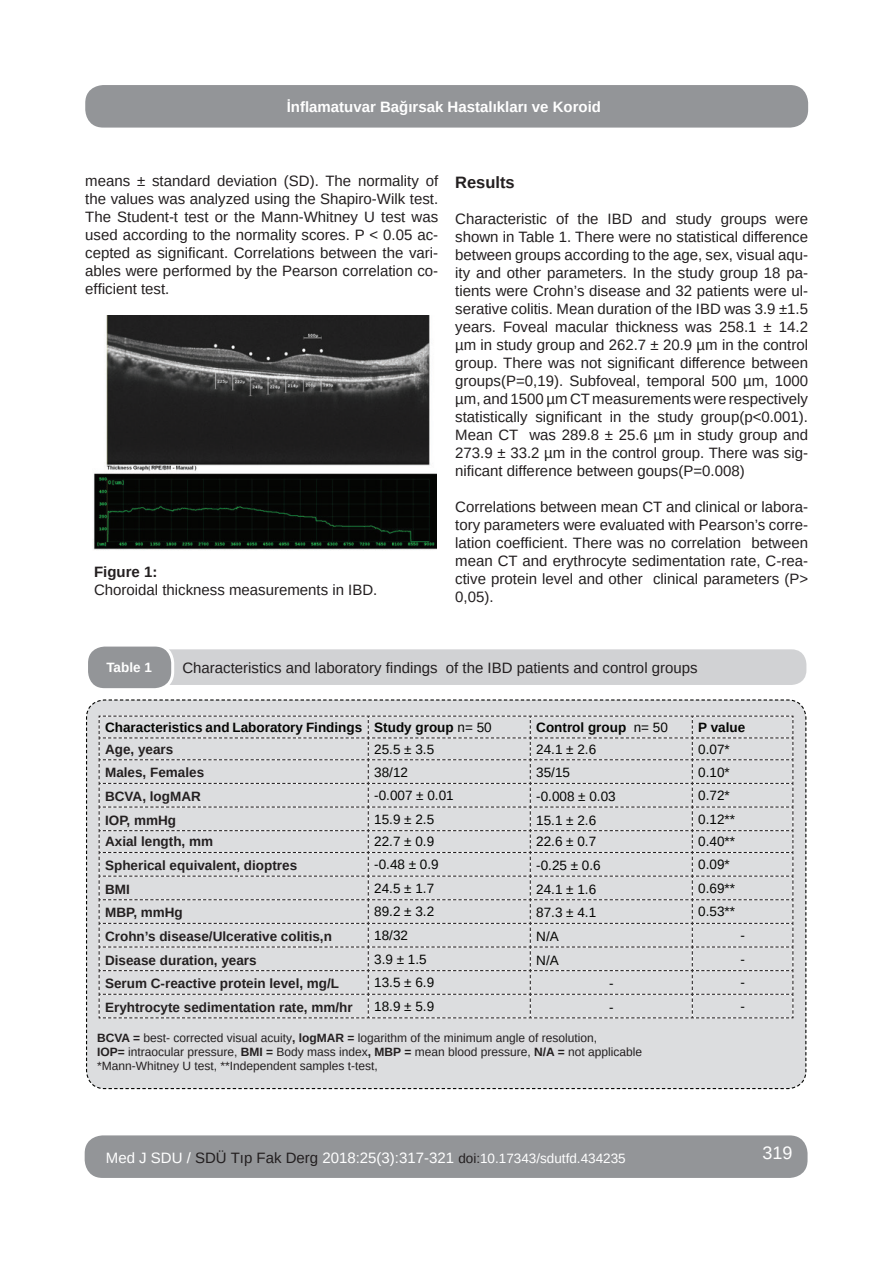
<style>
.page{position:relative;width:893px;height:1263px;background:#fff}
.page>*{position:absolute;margin:0;border:0;box-sizing:border-box;transform-origin:0 0}
.t1{font:18px "Arimo";color:#fff}
.t2{font:700 16.5px "Arimo";color:#231f20}
.t3{font:15px/18px "Arimo";color:#231f20;text-align:justify}
.t4{font:15px "Arimo";color:#fff}
.t5{font:700 15px "Arimo";color:#fff}
.t6{font:700 15px "Arimo";color:#231f20}
.t7{font:700 13.5px "Arimo";color:#231f20}
.t8{font:13.5px "Arimo";color:#040503}
.t9{font:700 13.5px "Arimo";color:#040503}
.t10{font:700 13.5px "Arimo";color:#fff}
.t11{font:12px/14.4px "Arimo";color:#231f20}
.s1{font-weight:400}
.s2{font-weight:700}
.s3{color:#231f20}
.s4{font-size:13.5px;color:#231f20}
.s5{font-size:13.5px}
</style>
<div class="page">
<div style="left:85px;top:1135px;width:722px;height:43px;background:#939598;border-radius:18px"></div>
<div style="left:85px;top:85px;width:723px;height:43px;background:#939598;border-radius:18px"></div>
<div style="left:87px;top:649px;width:719px;height:36px;background:#d1d2d4;border-radius:15px"></div>
<div style="left:87px;top:645px;width:86px;height:45px;background:#939598;border-radius:18px"></div>
<div style="left:85px;top:644px;width:89px;height:47px;border:3px solid #fff;border-radius:18px"></div>
<svg style="left:86px;top:699px;width:721px;height:391px;background:#d6d7d9"></svg>
<img style="left:93px;top:315px;width:343px;height:236px">
<p class="t5" style="left:287px;top:96px;width:316px">İnflamatuvar Bağırsak Hastalıkları ve Koroid</p>
<p class="t3" style="left:85px;top:172px;width:354px">means ± standard deviation (SD). The normality of the values was analyzed using the Shapiro-Wilk test.<br>The Student-t test or the Mann-Whitney U test was used according to the normality scores. P &lt; 0.05 ac&shy;cepted as significant. Correlations between the vari&shy;ables were performed by the Pearson correlation co&shy;efficient test.</p>
<p class="t2" style="left:455px;top:170px;width:61px">Results</p>
<p class="t3" style="left:455px;top:209px;width:354px">Characteristic of the IBD and study groups were shown in Table 1. There were no statistical difference between groups according to the age, sex, visual aqu&shy;ity and other parameters. In the study group 18 pa&shy;tients were Crohn’s disease and 32 patients were ul&shy;serative colitis. Mean duration of the IBD was 3.9 ±1.5 years. Foveal macular thickness was 258.1 ± 14.2 µm in study group and 262.7 ± 20.9 µm in the control group. There was not significant difference between groups(P=0,19). Subfoveal, temporal 500 µm, 1000 µm, and 1500 µm CT measurements were respectively statistically significant in the study group(p&lt;0.001).<br>Mean CT was 289.8 ± 25.6 µm in study group and 273.9 ± 33.2 µm in the control group. There was sig&shy;nificant difference between goups(P=0.008)</p>
<p class="t3" style="left:455px;top:497px;width:354px">Correlations between mean CT and clinical or labora&shy;tory parameters were evaluated with Pearson’s corre&shy;lation coefficient. There was no correlation between mean CT and erythrocyte sedimentation rate, C-rea&shy;ctive protein level and other clinical parameters (P˃ 0,05).</p>
<p class="t6" style="left:94px;top:561px;width:65px">Figure 1:</p>
<p class="t3" style="left:94px;top:581px;width:285px">Choroidal thickness measurements in IBD.</p>
<p class="t10" style="left:106px;top:658px;width:47px">Table 1</p>
<p class="t3" style="left:182px;top:658px;width:517px">Characteristics and laboratory findings of the IBD patients and control groups</p>
<p class="t9" style="left:105px;top:718px;width:388px">Characteristics and Laboratory Findings Study group <span class="s1">n= 50</span></p>
<p class="t9" style="left:536px;top:718px;width:133px">Control group <span class="s1">n= 50</span></p>
<p class="t9" style="left:698px;top:718px;width:49px">P value</p>
<p class="t7" style="left:105px;top:740px;width:70px">Age, years</p>
<p class="t8" style="left:374px;top:740px;width:61px">25.5 ± 3.5</p>
<p class="t8" style="left:536px;top:740px;width:61px">24.1 ± 2.6</p>
<p class="t8" style="left:698px;top:740px;width:33px">0.07*</p>
<p class="t7" style="left:105px;top:763px;width:101px">Males, Females</p>
<p class="t8" style="left:374px;top:763px;width:35px">38/12</p>
<p class="t8" style="left:536px;top:764px;width:35px">35/15</p>
<p class="t8" style="left:698px;top:763px;width:33px">0.10*</p>
<p class="t7" style="left:105px;top:787px;width:97px">BCVA, logMAR</p>
<p class="t8" style="left:374px;top:787px;width:81px">-0.007 ± 0.01</p>
<p class="t8" style="left:536px;top:788px;width:81px">-0.008 ± 0.03</p>
<p class="t8" style="left:698px;top:787px;width:33px">0.72*</p>
<p class="t7" style="left:105px;top:811px;width:73px">IOP, mmHg</p>
<p class="t8" style="left:374px;top:810px;width:61px">15.9 ± 2.5</p>
<p class="t8" style="left:536px;top:811px;width:61px">15.1 ± 2.6</p>
<p class="t8" style="left:698px;top:810px;width:38px">0.12**</p>
<p class="t7" style="left:105px;top:832px;width:110px">Axial length, mm</p>
<p class="t8" style="left:374px;top:833px;width:61px">22.7 ± 0.9</p>
<p class="t8" style="left:536px;top:833px;width:61px">22.6 ± 0.7</p>
<p class="t8" style="left:698px;top:833px;width:38px">0.40**</p>
<p class="t7" style="left:105px;top:856px;width:194px">Spherical equivalent, dioptres</p>
<p class="t8" style="left:374px;top:856px;width:66px">-0.48 ± 0.9</p>
<p class="t8" style="left:536px;top:857px;width:66px">-0.25 ± 0.6</p>
<p class="t8" style="left:698px;top:856px;width:33px">0.09*</p>
<p class="t7" style="left:105px;top:880px;width:26px">BMI</p>
<p class="t8" style="left:374px;top:879px;width:61px">24.5 ± 1.7</p>
<p class="t8" style="left:536px;top:880px;width:61px">24.1 ± 1.6</p>
<p class="t8" style="left:698px;top:879px;width:38px">0.69**</p>
<p class="t7" style="left:105px;top:903px;width:79px">MBP, mmHg</p>
<p class="t8" style="left:374px;top:903px;width:61px">89.2 ± 3.2</p>
<p class="t8" style="left:536px;top:904px;width:61px">87.3 ± 4.1</p>
<p class="t8" style="left:698px;top:903px;width:38px">0.53**</p>
<p class="t7" style="left:105px;top:927px;width:228px">Crohn’s disease/Ulcerative colitis,n</p>
<p class="t8" style="left:374px;top:927px;width:35px">18/32</p>
<p class="t8" style="left:536px;top:928px;width:24px">N/A</p>
<p class="t8" style="left:740px;top:927px;width:6px">-</p>
<p class="t7" style="left:105px;top:951px;width:153px">Disease duration, years</p>
<p class="t8" style="left:374px;top:950px;width:54px">3.9 ± 1.5</p>
<p class="t8" style="left:536px;top:951px;width:24px">N/A</p>
<p class="t8" style="left:740px;top:950px;width:6px">-</p>
<p class="t7" style="left:105px;top:974px;width:236px">Serum C-reactive protein level, mg/L</p>
<p class="t8" style="left:374px;top:974px;width:61px">13.5 ± 6.9</p>
<p class="t8" style="left:609px;top:975px;width:6px">-</p>
<p class="t8" style="left:740px;top:974px;width:6px">-</p>
<p class="t7" style="left:105px;top:998px;width:249px">Eryhtrocyte sedimentation rate, mm/hr</p>
<p class="t8" style="left:374px;top:998px;width:61px">18.9 ± 5.9</p>
<p class="t8" style="left:609px;top:999px;width:6px">-</p>
<p class="t11" style="left:97px;top:1030px;width:546px"><span class="s2">BCVA =</span> best- corrected visual acuity<span class="s2">, logMAR =</span> logarithm of the minimum angle of resolution,<br><span class="s2">IOP=</span> intraocular pressure, <span class="s2">BMI =</span> Body mass index<span class="s2">, MBP =</span> mean blood pressure, <span class="s2">N/A =</span> not applicable *Mann-Whitney U test, **Independent samples t-test,</p>
<p class="t8" style="left:740px;top:998px;width:6px">-</p>
<p class="t4" style="left:106px;top:1148px;width:521px">Med J SDU / <span class="s3">SDÜ Tıp Fak Derg</span> 2018:25(3):317-321 <span class="s4">doi:</span><span class="s5">10.17343/sdutfd.434235</span></p>
<p class="t1" style="left:763px;top:1141px;width:32px">319</p>
</div>
